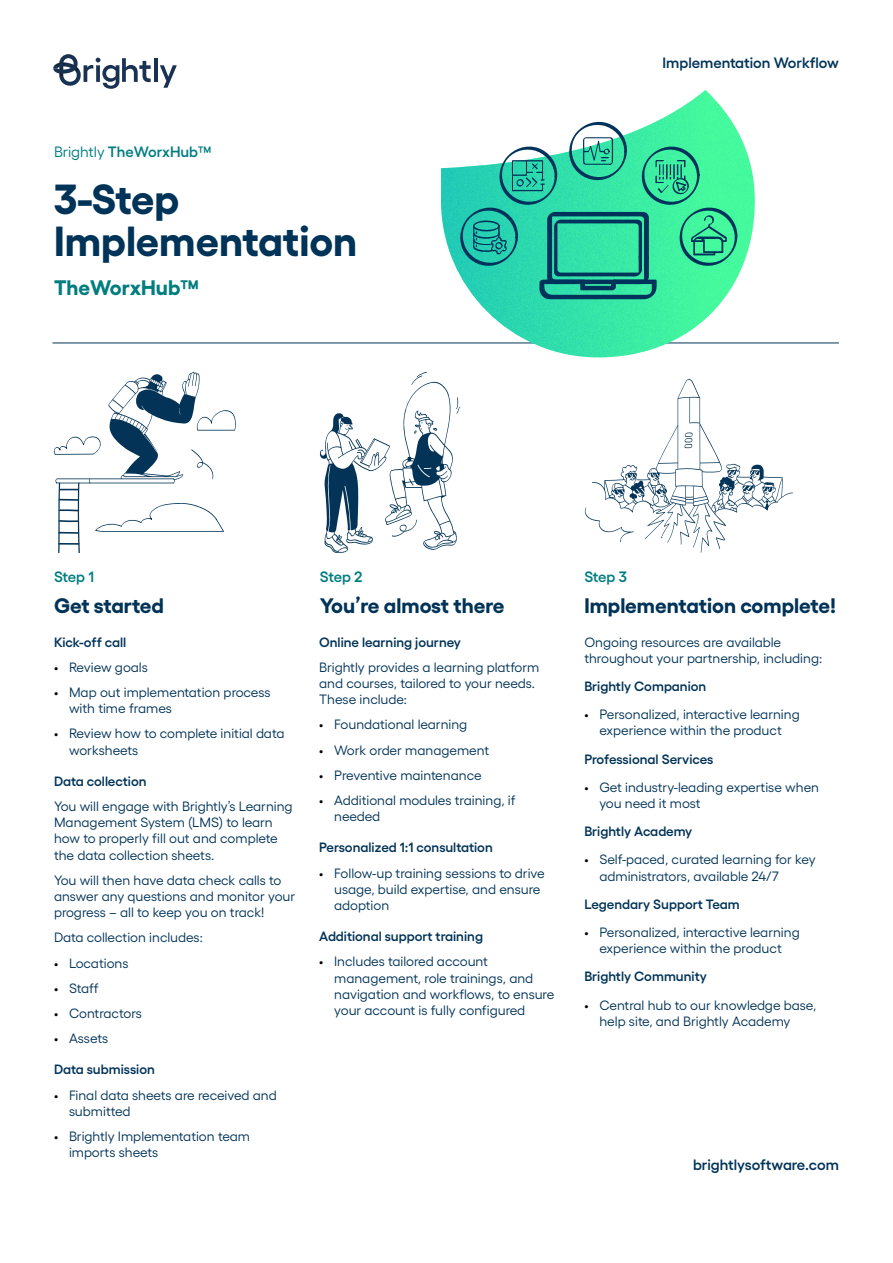
<style>
.page{position:relative;width:893px;height:1263px;background:#fff}
.page>*{position:absolute;margin:0;border:0;box-sizing:border-box;transform-origin:0 0}
.t1{font:700 42px/42px "Yellix";color:#003358}
.t2{font:700 21px "Yellix";color:#003358}
.t3{font:700 21px "Yellix";color:#017d80}
.t4{font:600 15px "Yellix";color:#003358}
.t5{font:600 15px "Yellix";color:#017d80}
.t6{font:13.5px/16.2px "Yellix";color:#003358}
.t7{font:600 13.5px "Yellix";color:#003358}
.s1{font-weight:400}
.s2{color:#000}
</style>
<div class="page">
<hr style="left:52px;top:343px;width:787px;height:1px;background:#003358">
<svg style="left:53px;top:54px;width:25px;height:32px"></svg>
<svg style="left:84px;top:58px;width:67px;height:31px"></svg>
<hr style="left:154px;top:58px;width:3px;height:24px;background:#193254">
<svg style="left:160px;top:65px;width:17px;height:23px"></svg>
<svg style="left:441px;top:90px;width:314px;height:267px"></svg>
<svg style="left:54px;top:372px;width:182px;height:181px"></svg>
<svg style="left:320px;top:372px;width:140px;height:181px"></svg>
<svg style="left:584px;top:379px;width:209px;height:174px"></svg>
<svg style="left:458px;top:119px;width:279px;height:180px;background:#47cfa7"></svg>
<p class="t5" style="left:54px;top:140px;width:159px"><span class="s1">Brightly</span> TheWorxHub™</p>
<h1 class="t1" style="left:54px;top:173px;width:305px">3-Step<br>Implementation</h1>
<h2 class="t3" style="left:54px;top:271px;width:146px">TheWorxHub™</h2>
<p class="t4" style="left:662px;top:51px;width:178px">Implementation Workflow</p>
<p class="t5" style="left:54px;top:565px;width:42px">Step 1</p>
<p class="t5" style="left:320px;top:565px;width:44px">Step 2</p>
<p class="t5" style="left:584px;top:565px;width:44px">Step 3</p>
<h2 class="t2" style="left:54px;top:589px;width:111px">Get started</h2>
<h2 class="t2" style="left:320px;top:589px;width:186px">You’re almost there</h2>
<h2 class="t2" style="left:584px;top:589px;width:253px">Implementation complete!</h2>
<p class="t7" style="left:54px;top:631px;width:74px">Kick-off call</p>
<p class="t6" style="left:54px;top:657px;width:95px"><span class="s2">•</span> Review goals</p>
<p class="t6" style="left:69px;top:683px;width:203px;text-indent:-15px"><span class="s2">•</span> Map out implementation process with time frames</p>
<p class="t6" style="left:69px;top:724px;width:217px;text-indent:-15px"><span class="s2">•</span> Review how to complete initial data worksheets</p>
<p class="t7" style="left:54px;top:770px;width:94px">Data collection</p>
<p class="t6" style="left:54px;top:797px;width:240px">You will engage with Brightly’s Learning Management System (LMS) to learn how to properly fill out and complete the data collection sheets.</p>
<p class="t6" style="left:54px;top:871px;width:243px">You will then have data check calls to answer any questions and monitor your progress – all to keep you on track!</p>
<p class="t6" style="left:54px;top:928px;width:150px">Data collection includes:</p>
<p class="t6" style="left:54px;top:953px;width:76px"><span class="s2">•</span> Locations</p>
<p class="t6" style="left:54px;top:979px;width:46px"><span class="s2">•</span> Staff</p>
<p class="t6" style="left:54px;top:1004px;width:89px"><span class="s2">•</span> Contractors</p>
<p class="t6" style="left:54px;top:1029px;width:56px"><span class="s2">•</span> Assets</p>
<p class="t7" style="left:54px;top:1059px;width:102px">Data submission</p>
<p class="t6" style="left:69px;top:1085px;width:209px;text-indent:-15px"><span class="s2">•</span> Final data sheets are received and submitted</p>
<p class="t6" style="left:69px;top:1127px;width:183px;text-indent:-15px"><span class="s2">•</span> Brightly Implementation team imports sheets</p>
<p class="t7" style="left:319px;top:631px;width:143px">Online learning journey</p>
<p class="t6" style="left:319px;top:658px;width:222px">Brightly provides a learning platform and courses, tailored to your needs.<br>These include:</p>
<p class="t6" style="left:319px;top:715px;width:150px"><span class="s2">•</span> Foundational learning</p>
<p class="t6" style="left:319px;top:740px;width:171px"><span class="s2">•</span> Work order management</p>
<p class="t6" style="left:319px;top:766px;width:164px"><span class="s2">•</span> Preventive maintenance</p>
<p class="t6" style="left:334px;top:791px;width:183px;text-indent:-15px"><span class="s2">•</span> Additional modules training, if needed</p>
<p class="t7" style="left:319px;top:837px;width:175px">Personalized 1:1 consultation</p>
<p class="t6" style="left:334px;top:863px;width:212px;text-indent:-15px"><span class="s2">•</span> Follow-up training sessions to drive usage, build expertise, and ensure adoption</p>
<p class="t7" style="left:319px;top:926px;width:165px">Additional support training</p>
<p class="t6" style="left:334px;top:952px;width:222px;text-indent:-15px"><span class="s2">•</span> Includes tailored account management, role trainings, and navigation and workflows, to ensure your account is fully configured</p>
<p class="t6" style="left:584px;top:632px;width:239px">Ongoing resources are available throughout your partnership, including:</p>
<p class="t7" style="left:584px;top:676px;width:124px">Brightly Companion</p>
<p class="t6" style="left:584px;top:705px;width:217px;text-align:center"><span class="s2">•</span> Personalized, interactive learning experience within the product</p>
<p class="t7" style="left:584px;top:748px;width:131px">Professional Services</p>
<p class="t6" style="left:599px;top:778px;width:221px;text-indent:-15px"><span class="s2">•</span> Get industry-leading expertise when you need it most</p>
<p class="t7" style="left:584px;top:821px;width:110px">Brightly Academy</p>
<p class="t6" style="left:599px;top:850px;width:218px;text-indent:-15px"><span class="s2">•</span> Self-paced, curated learning for key administrators, available 24/7</p>
<p class="t7" style="left:584px;top:893px;width:157px">Legendary Support Team</p>
<p class="t6" style="left:584px;top:923px;width:217px;text-align:center"><span class="s2">•</span> Personalized, interactive learning experience within the product</p>
<p class="t7" style="left:584px;top:966px;width:124px">Brightly Community</p>
<p class="t6" style="left:599px;top:995px;width:218px;text-indent:-15px"><span class="s2">•</span> Central hub to our knowledge base, help site, and Brightly Academy</p>
<p class="t4" style="left:693px;top:1153px;width:147px">brightlysoftware.com</p>
</div>
